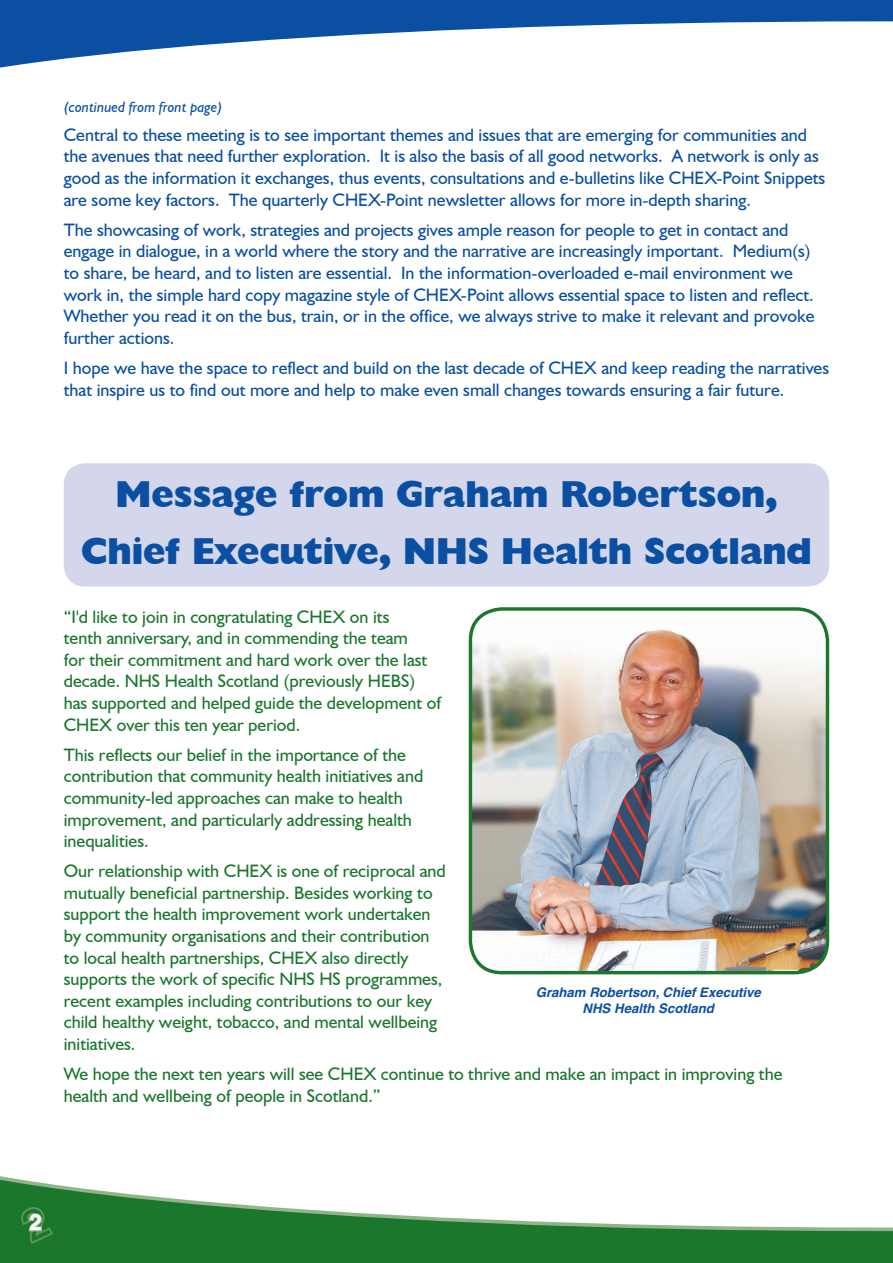
<style>
.page{position:relative;width:893px;height:1263px;background:#fff}
.page>*{position:absolute;margin:0;border:0;box-sizing:border-box;transform-origin:0 0}
.t1{font:800 37.5px/56.4px "Humanist 521 BT";color:#0a4fa2;text-align:center}
.t2{font:700 22.5px "Helvetica";color:#fff}
.t3{font:18px/21.6px "Humanist 521 BT";color:#0a4fa2}
.t4{font:18px/21.6px "Humanist 521 BT";color:#1a772c}
.t5{font:italic 15px "Humanist 521 BT";color:#0a4fa2}
.t6{font:italic 700 13.2px/15.9px "Helvetica";color:#0a4fa2;text-align:center}
</style>
<div class="page">
<div style="left:0;top:0;width:893px;height:77px;background:#0a4fa2"></div>
<svg style="left:0;top:21px;width:893px;height:56px;fill:#fff"></svg>
<div style="left:64px;top:463px;width:765px;height:123px;background:#d4d7ec;border-radius:21px"></div>
<div style="left:0;top:1168px;width:893px;height:95px;background:#1a772c"></div>
<svg style="left:0;top:1168px;width:893px;height:63px"></svg>
<svg style="left:19px;top:1205px;width:35px;height:39px"></svg>
<img style="left:470px;top:609px;width:357px;height:364px">
<div style="left:469px;top:607px;width:360px;height:367px;border:3px solid #1a772c;border-radius:31px"></div>
<p class="t5" style="left:64px;top:98px;width:160px">(continued from front page)</p>
<p class="t3" style="left:64px;top:124px;width:763px">Central to these meeting is to see important themes and issues that are emerging for communities and the avenues that need further exploration. It is also the basis of all good networks. A network is only as good as the information it exchanges, thus events, consultations and e-bulletins like CHEX-Point Snippets are some key factors. The quarterly CHEX-Point newsletter allows for more in-depth sharing.</p>
<p class="t3" style="left:64px;top:218px;width:752px">The showcasing of work, strategies and projects gives ample reason for people to get in contact and engage in dialogue, in a world where the story and the narrative are increasingly important. Medium(s) to share, be heard, and to listen are essential. In the information-overloaded e-mail environment we work in, the simple hard copy magazine style of CHEX-Point allows essential space to listen and reflect.<br>Whether you read it on the bus, train, or in the office, we always strive to make it relevant and provoke further actions.</p>
<p class="t3" style="left:64px;top:357px;width:767px">I hope we have the space to reflect and build on the last decade of CHEX and keep reading the narratives that inspire us to find out more and help to make even small changes towards ensuring a fair future.</p>
<p class="t1" style="left:81px;top:465px;width:732px">Message from Graham Robertson,<br>Chief Executive, NHS Health Scotland</p>
<p class="t4" style="left:64px;top:605px;width:379px">“I'd like to join in congratulating CHEX on its<br>tenth anniversary, and in commending the team<br>for their commitment and hard work over the last decade. NHS Health Scotland (previously HEBS) has supported and helped guide the development of CHEX over this ten year period.</p>
<p class="t4" style="left:64px;top:743px;width:361px">This reflects our belief in the importance of the contribution that community health initiatives and community-led approaches can make to health improvement, and particularly addressing health inequalities.</p>
<p class="t4" style="left:64px;top:860px;width:384px">Our relationship with CHEX is one of reciprocal and mutually beneficial partnership. Besides working to support the health improvement work undertaken by community organisations and their contribution to local health partnerships, CHEX also directly supports the work of specific NHS HS programmes, recent examples including contributions to our key child healthy weight, tobacco, and mental wellbeing initiatives.</p>
<p class="t4" style="left:64px;top:1063px;width:720px">We hope the next ten years will see CHEX continue to thrive and make an impact in improving the health and wellbeing of people in Scotland.”</p>
<p class="t6" style="left:536px;top:984px;width:227px">Graham Robertson, Chief Executive<br>NHS Health Scotland</p>
<p class="t2" style="left:29px;top:1209px;width:14px">2</p>
</div>
